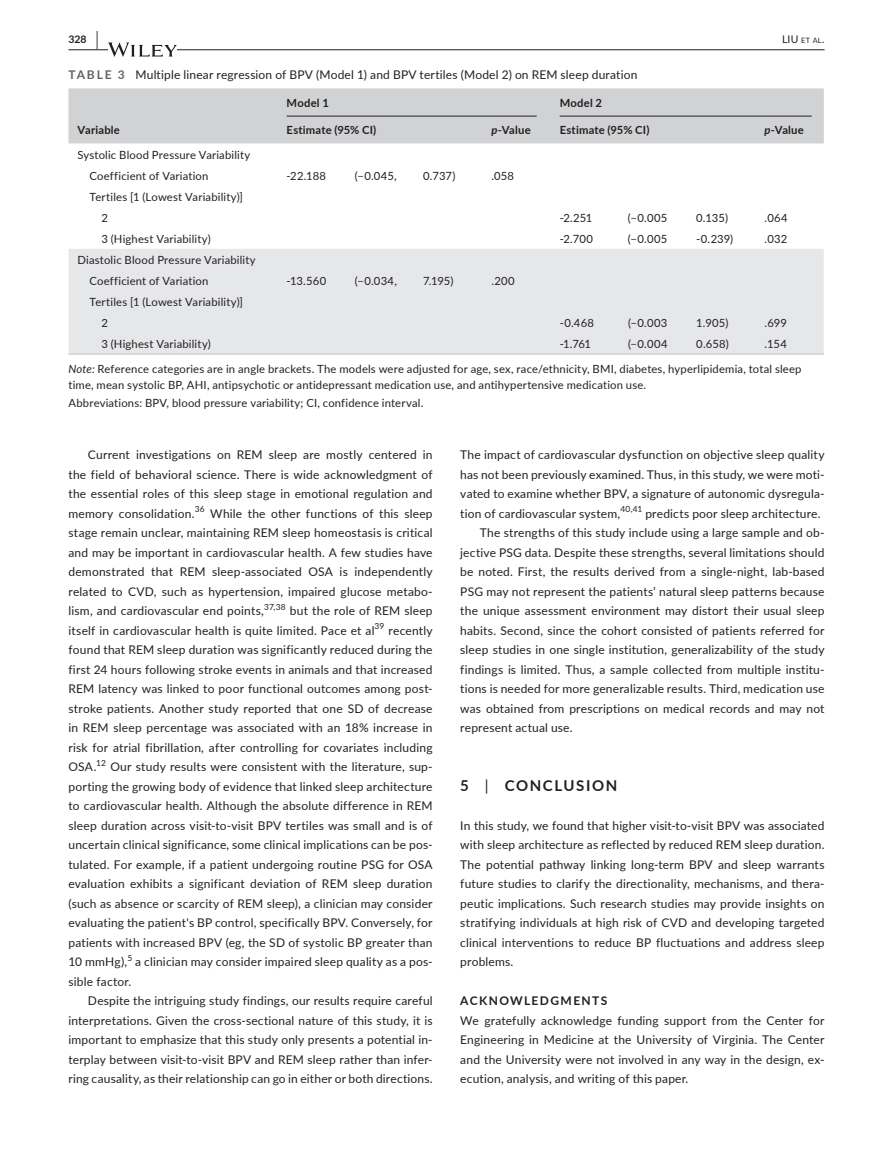
<style>
.page{position:relative;width:893px;height:1174px;background:#fff}
.page>*{position:absolute;margin:0;border:0;box-sizing:border-box;transform-origin:0 0}
.t1{font:700 15px "Lato";letter-spacing:.11em;color:#231f20}
.t2{font:12px/19.5px "Lato";letter-spacing:.015em;color:#231f20;text-align:justify}
.t3{font:700 12px "Lato";letter-spacing:.115em;color:#231f20}
.t4{font:11.25px/21px "Lato";letter-spacing:.015em;color:#231f20}
.t5{font:700 11.25px "Lato";letter-spacing:.02em;color:#231f20}
.t6{font:10.5px "Lato";color:#231f20}
.t7{font:700 10.5px "Lato";color:#231f20}
.t8{font:8.4px "Lato";letter-spacing:.02em;color:#231f20}
.s1{font-size:19.5px}
.s2{font-size:7.35px}
.s3{font-weight:700;color:#636366}
.s4{font-style:italic}
.s5{font-weight:400}
</style>
<div class="page">
<hr style="left:68px;top:49px;width:756px;height:1px;background:#231f20">
<svg style="left:108px;top:42px;width:69px;height:15px"></svg>
<div style="left:68px;top:88px;width:756px;height:55px;background:#d1d2d4"></div>
<div style="left:68px;top:249px;width:756px;height:104px;background:#e6e7e9"></div>
<hr style="left:68px;top:353px;width:210px;height:2px;background:#d1d2d4">
<hr style="left:278px;top:353px;width:68px;height:2px;background:#d1d2d4">
<hr style="left:346px;top:353px;width:68px;height:2px;background:#d1d2d4">
<hr style="left:414px;top:353px;width:68px;height:2px;background:#d1d2d4">
<hr style="left:482px;top:353px;width:69px;height:2px;background:#d1d2d4">
<hr style="left:551px;top:353px;width:68px;height:2px;background:#d1d2d4">
<hr style="left:619px;top:353px;width:68px;height:2px;background:#d1d2d4">
<hr style="left:687px;top:353px;width:68px;height:2px;background:#d1d2d4">
<hr style="left:755px;top:353px;width:69px;height:2px;background:#d1d2d4">
<hr style="left:287px;top:116px;width:250px;height:1px;background:#231f20">
<hr style="left:560px;top:116px;width:252px;height:1px;background:#231f20">
<p class="t7" style="left:68px;top:31px;width:31px">328 <span class="s1">|</span></p>
<p class="t6" style="left:782px;top:31px;width:44px">LIU <span class="s2">et al</span>.</p>
<p class="t2" style="left:68px;top:64px;width:571px"><span class="s3">TABLE 3</span> Multiple linear regression of BPV (Model 1) and BPV tertiles (Model 2) on REM sleep duration</p>
<p class="t5" style="left:77px;top:122px;width:44px">Variable</p>
<p class="t4" style="left:89px;top:143px;width:162px;text-indent:-12px">Systolic Blood Pressure Variability<br>Coefficient of Variation</p>
<p class="t4" style="left:101px;top:186px;width:143px;text-indent:-12px">Tertiles [1 (Lowest Variability)]<br>2</p>
<p class="t5" style="left:287px;top:94px;width:44px">Model 1</p>
<p class="t5" style="left:560px;top:94px;width:44px">Model 2</p>
<p class="t5" style="left:287px;top:122px;width:91px">Estimate (95% CI)</p>
<p class="t5" style="left:491px;top:122px;width:41px"><span class="s4">p</span>-Value</p>
<p class="t5" style="left:560px;top:122px;width:91px">Estimate (95% CI)</p>
<p class="t5" style="left:764px;top:122px;width:41px"><span class="s4">p</span>-Value</p>
<p class="t4" style="left:287px;top:164px;width:41px">-22.188</p>
<p class="t4" style="left:355px;top:164px;width:43px">(−0.045,</p>
<p class="t4" style="left:423px;top:164px;width:34px">0.737)</p>
<p class="t4" style="left:491px;top:164px;width:24px">.058</p>
<p class="t4" style="left:560px;top:207px;width:34px">-2.251</p>
<p class="t4" style="left:628px;top:207px;width:41px">(−0.005</p>
<p class="t4" style="left:696px;top:207px;width:33px">0.135)</p>
<p class="t4" style="left:764px;top:207px;width:25px">.064</p>
<p class="t4" style="left:101px;top:228px;width:111px">3 (Highest Variability)</p>
<p class="t4" style="left:560px;top:228px;width:35px">-2.700</p>
<p class="t4" style="left:628px;top:228px;width:41px">(−0.005</p>
<p class="t4" style="left:696px;top:228px;width:38px">-0.239)</p>
<p class="t4" style="left:764px;top:228px;width:24px">.032</p>
<p class="t4" style="left:89px;top:249px;width:168px;text-indent:-12px">Diastolic Blood Pressure Variability<br>Coefficient of Variation</p>
<p class="t4" style="left:287px;top:270px;width:41px">-13.560</p>
<p class="t4" style="left:355px;top:270px;width:43px">(−0.034,</p>
<p class="t4" style="left:423px;top:270px;width:32px">7.195)</p>
<p class="t4" style="left:491px;top:270px;width:25px">.200</p>
<p class="t4" style="left:101px;top:291px;width:143px;text-indent:-12px">Tertiles [1 (Lowest Variability)]<br>2</p>
<p class="t4" style="left:560px;top:312px;width:36px">-0.468</p>
<p class="t4" style="left:628px;top:312px;width:41px">(−0.003</p>
<p class="t4" style="left:696px;top:312px;width:34px">1.905)</p>
<p class="t4" style="left:764px;top:312px;width:24px">.699</p>
<p class="t4" style="left:101px;top:333px;width:111px">3 (Highest Variability)</p>
<p class="t4" style="left:560px;top:333px;width:33px">-1.761</p>
<p class="t4" style="left:628px;top:333px;width:41px">(−0.004</p>
<p class="t4" style="left:696px;top:333px;width:34px">0.658)</p>
<p class="t4" style="left:764px;top:333px;width:24px">.154</p>
<p class="t4" style="left:68px;top:360px;width:735px;line-height:15.8px"><span class="s4">Note:</span> Reference categories are in angle brackets. The models were adjusted for age, sex, race/ethnicity, BMI, diabetes, hyperlipidemia, total sleep time, mean systolic BP, AHI, antipsychotic or antidepressant medication use, and antihypertensive medication use.</p>
<p class="t4" style="left:68px;top:391px;width:356px">Abbreviations: BPV, blood pressure variability; CI, confidence interval.</p>
<p class="t2" style="left:68px;top:444px;width:366px;text-indent:20px">Current investigations on REM sleep are mostly centered in the field of behavioral science. There is wide acknowledgment of the essential roles of this sleep stage in emotional regulation and memory consolidation.</p>
<p class="t8" style="left:195px;top:503px;width:11px">36</p>
<p class="t2" style="left:68px;top:503px;width:366px;text-indent:142px">While the other functions of this sleep stage remain unclear, maintaining REM sleep homeostasis is critical and may be important in cardiovascular health. A few studies have demonstrated that REM sleep-associated OSA is independently related to CVD, such as hypertension, impaired glucose metabo&shy;lism, and cardiovascular end points,</p>
<p class="t8" style="left:264px;top:601px;width:23px">37,38</p>
<p class="t2" style="left:68px;top:600px;width:366px;text-indent:221px">but the role of REM sleep itself in cardiovascular health is quite limited. Pace et al</p>
<p class="t8" style="left:375px;top:620px;width:11px">39</p>
<p class="t2" style="left:68px;top:620px;width:366px;text-indent:320px">recently found that REM sleep duration was significantly reduced during the first 24 hours following stroke events in animals and that increased REM latency was linked to poor functional outcomes among post&shy;stroke patients. Another study reported that one SD of decrease in REM sleep percentage was associated with an 18% increase in risk for atrial fibrillation, after controlling for covariates including OSA.</p>
<p class="t8" style="left:96px;top:757px;width:11px">12</p>
<p class="t2" style="left:68px;top:756px;width:366px;text-indent:42px">Our study results were consistent with the literature, sup&shy;porting the growing body of evidence that linked sleep architecture to cardiovascular health. Although the absolute difference in REM sleep duration across visit-to-visit BPV tertiles was small and is of uncertain clinical significance, some clinical implications can be pos&shy;tulated. For example, if a patient undergoing routine PSG for OSA evaluation exhibits a significant deviation of REM sleep duration (such as absence or scarcity of REM sleep), a clinician may consider evaluating the patient's BP control, specifically BPV. Conversely, for patients with increased BPV (eg, the SD of systolic BP greater than 10 mmHg),<sup>5</sup> a clinician may consider impaired sleep quality as a pos&shy;sible factor.</p>
<p class="t2" style="left:68px;top:990px;width:366px;text-indent:20px">Despite the intriguing study findings, our results require careful interpretations. Given the cross-sectional nature of this study, it is important to emphasize that this study only presents a potential in&shy;terplay between visit-to-visit BPV and REM sleep rather than infer&shy;ring causality, as their relationship can go in either or both directions.</p>
<p class="t2" style="left:460px;top:444px;width:366px">The impact of cardiovascular dysfunction on objective sleep quality has not been previously examined. Thus, in this study, we were moti&shy;vated to examine whether BPV, a signature of autonomic dysregula&shy;tion of cardiovascular system,</p>
<p class="t8" style="left:620px;top:503px;width:23px">40,41</p>
<p class="t2" style="left:645px;top:503px;width:177px">predicts poor sleep architecture.</p>
<p class="t2" style="left:480px;top:522px;width:346px">The strengths of this study include using a large sample and ob-</p>
<p class="t2" style="left:460px;top:542px;width:366px">jective PSG data. Despite these strengths, several limitations should</p>
<p class="t2" style="left:460px;top:561px;width:366px">be noted. First, the results derived from a single-night, lab-based</p>
<p class="t2" style="left:460px;top:581px;width:366px">PSG may not represent the patients’ natural sleep patterns because</p>
<p class="t2" style="left:460px;top:600px;width:366px">the unique assessment environment may distort their usual sleep</p>
<p class="t2" style="left:460px;top:620px;width:366px">habits. Second, since the cohort consisted of patients referred for</p>
<p class="t2" style="left:460px;top:639px;width:366px">sleep studies in one single institution, generalizability of the study</p>
<p class="t2" style="left:460px;top:659px;width:366px">findings is limited. Thus, a sample collected from multiple institu-</p>
<p class="t2" style="left:460px;top:678px;width:366px">tions is needed for more generalizable results. Third, medication use</p>
<p class="t2" style="left:460px;top:698px;width:366px">was obtained from prescriptions on medical records and may not</p>
<p class="t2" style="left:460px;top:717px;width:114px">represent actual use.</p>
<p class="t1" style="left:460px;top:774px;width:159px">5 <span class="s5">|</span> CONCLUSION</p>
<p class="t2" style="left:460px;top:815px;width:366px">In this study, we found that higher visit-to-visit BPV was associated with sleep architecture as reflected by reduced REM sleep duration.<br>The potential pathway linking long-term BPV and sleep warrants future studies to clarify the directionality, mechanisms, and thera&shy;peutic implications. Such research studies may provide insights on stratifying individuals at high risk of CVD and developing targeted clinical interventions to reduce BP fluctuations and address sleep problems.</p>
<p class="t3" style="left:460px;top:992px;width:148px">ACKNOWLEDGMENTS</p>
<p class="t2" style="left:460px;top:1010px;width:366px">We gratefully acknowledge funding support from the Center for Engineering in Medicine at the University of Virginia. The Center and the University were not involved in any way in the design, ex&shy;ecution, analysis, and writing of this paper.</p>
</div>
